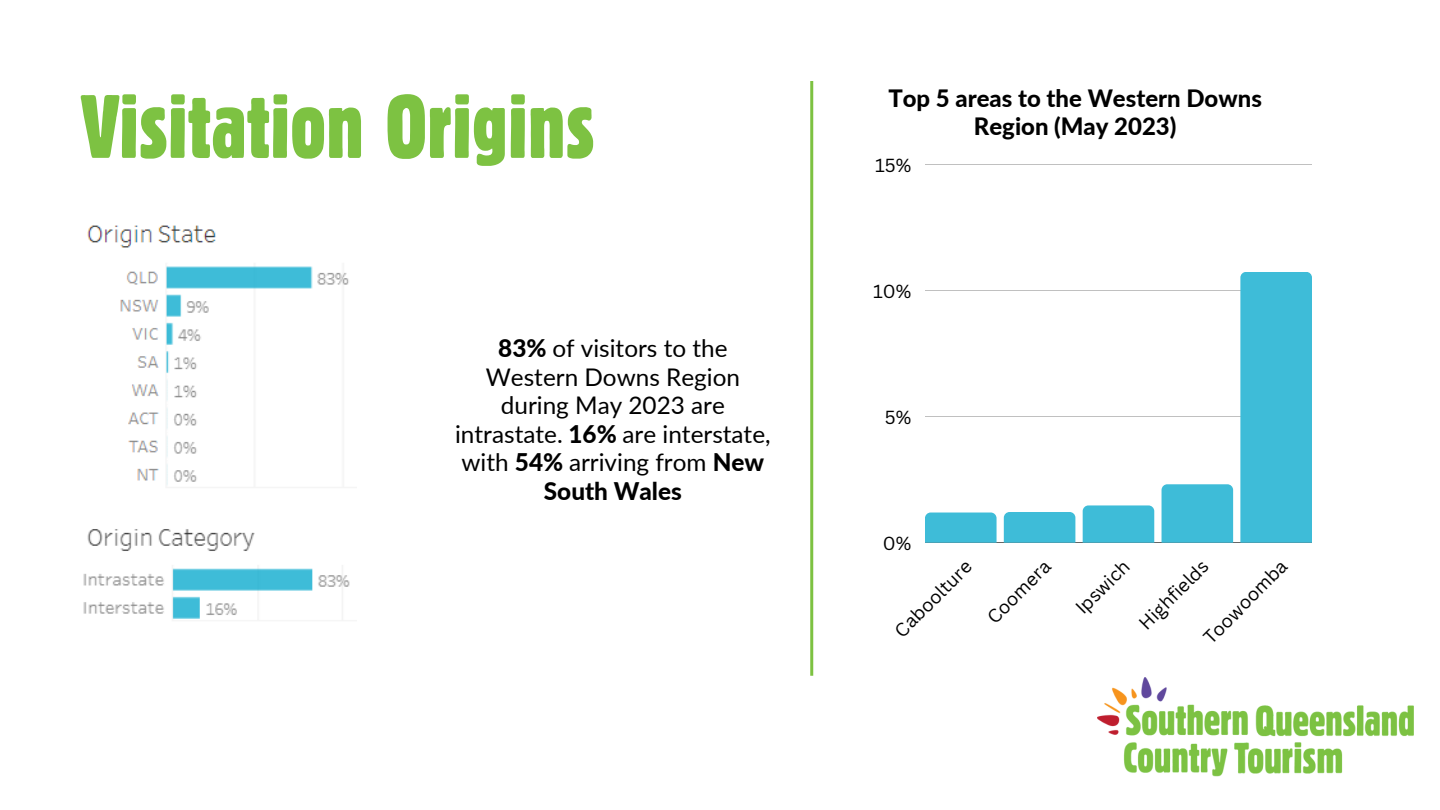
<style>
.page{position:relative;width:1440px;height:810px;background:#fff}
.page>*{position:absolute;margin:0;border:0;box-sizing:border-box;transform-origin:0 0}
.t1{font:86.4px "Alive";color:#7dc242}
.t2{font:24.3px/28.5px "Lato";color:#000;text-align:center}
.t3{font:800 23.9px/28.5px "Lato";color:#000;text-align:center}
.t4{font:18.4px "Canva Sans";color:#000}
.s1{font-weight:800}
</style>
<div class="page">
<img style="left:1097px;top:677px;width:317px;height:100px">
<hr style="left:925px;top:165px;width:387px;height:1px;background:#000">
<hr style="left:925px;top:291px;width:387px;height:1px;background:#000">
<hr style="left:925px;top:417px;width:387px;height:1px;background:#000">
<hr style="left:925px;top:542px;width:387px;height:1px;background:#000">
<div style="left:925px;top:513px;width:72px;height:30px;background:#3ebcd8"></div>
<div style="left:1004px;top:512px;width:71px;height:31px;background:#3ebcd8"></div>
<div style="left:1083px;top:505px;width:71px;height:38px;background:#3ebcd8"></div>
<div style="left:1162px;top:484px;width:71px;height:59px;background:#3ebcd8"></div>
<div style="left:1240px;top:272px;width:72px;height:271px;background:#3ebcd8"></div>
<hr style="left:810px;top:81px;width:3px;height:595px;background:#7dc242">
<img style="left:83px;top:225px;width:267px;height:396px">
<p class="t1" style="left:81px;top:89px;width:515px">Visitation Origins</p>
<p class="t2" style="left:455px;top:333px;width:317px"><span class="s1">83%</span> of visitors to the<br>Western Downs Region during May 2023 are intrastate. <span class="s1">16%</span> are interstate, with <span class="s1">54%</span> arriving from <span class="s1">New<br>South Wales</span></p>
<p class="t3" style="left:888px;top:83px;width:375px">Top 5 areas to the Western Downs<br>Region (May 2023)</p>
<p class="t4" style="left:875px;top:152px;width:38px">15%</p>
<p class="t4" style="left:873px;top:278px;width:40px">10%</p>
<p class="t4" style="left:885px;top:404px;width:28px">5%</p>
<p class="t4" style="left:883px;top:530px;width:30px">0%</p>
<p class="t4" style="left:889px;top:625px;width:102px;rotate:-45deg">Caboolture</p>
<p class="t4" style="left:981px;top:611px;width:82px;rotate:-45deg">Coomera</p>
<p class="t4" style="left:1070px;top:602px;width:69px;rotate:-45deg">Ipswich</p>
<p class="t4" style="left:1133px;top:617px;width:91px;rotate:-45deg">Highfields</p>
<p class="t4" style="left:1197px;top:631px;width:111px;rotate:-45deg">Toowoomba</p>
</div>
